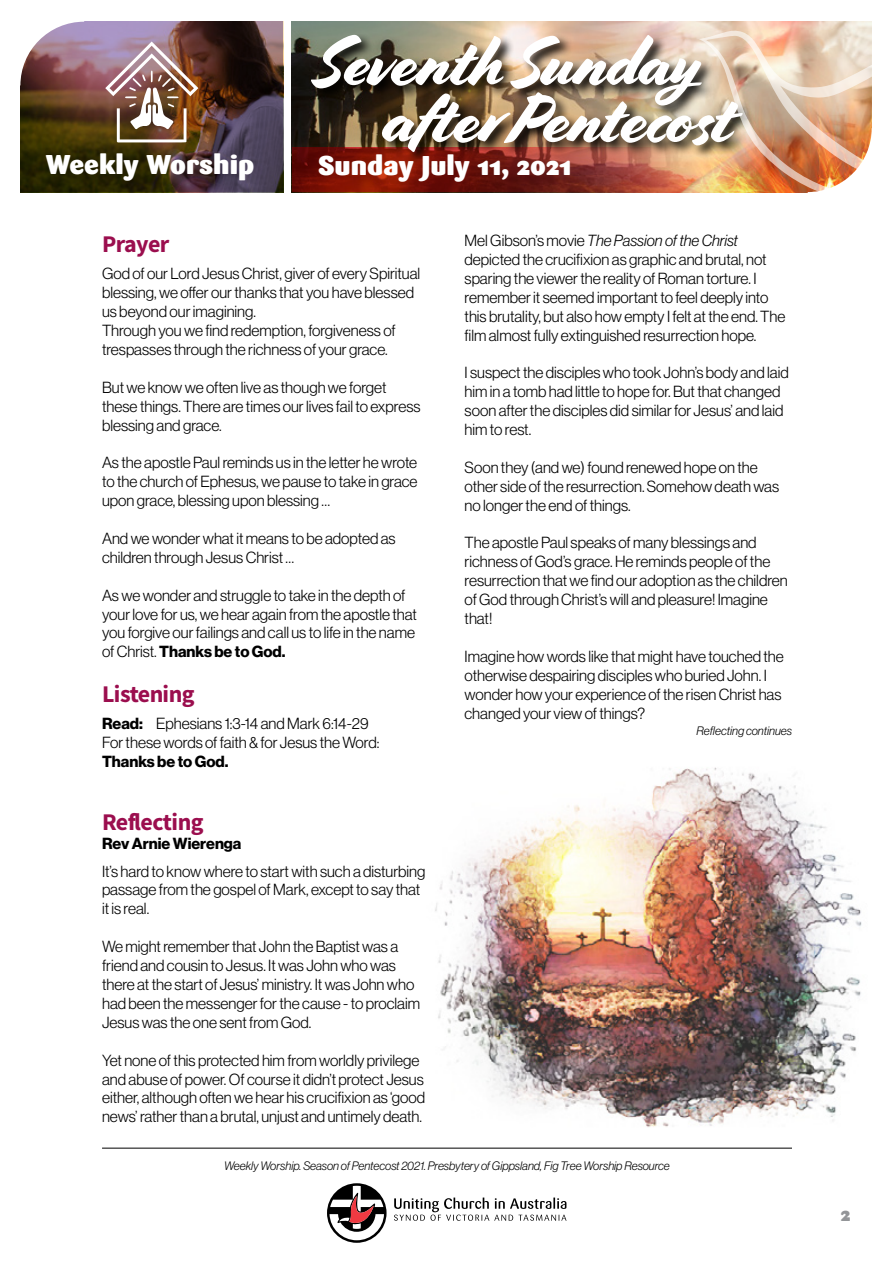
<style>
.page{position:relative;width:893px;height:1263px;background:#fff}
.page>*{position:absolute;margin:0;border:0;box-sizing:border-box;transform-origin:0 0}
.t1{font:69px/57px "Cortado";letter-spacing:-.02em;color:#fff}
.t2{font:900 27px "Sari";color:#fff}
.t3{font:24px "Source Sans Variable";letter-spacing:-.02em;color:#9b0e4e}
.t4{font:900 19.5px "Sari";color:#939598}
.t5{font:15.75px/18.9px "N Haas Grotesk DS Pro 45 Lt";color:#000}
.t6{font:15.75px "N Haas Grotesk DS Pro 75 Bd";color:#000}
.t7{font:15.75px "N Haas Grotesk DS Pro 46 Lt It";color:#000}
.t8{font:12px "N Haas Grotesk DS Pro 46 Lt It";color:#000}
.s1{font-family:"N Haas Grotesk DS Pro 45 Lt"}
.s2{font-family:"N Haas Grotesk DS Pro 75 Bd"}
</style>
<div class="page">
<img style="left:400px;top:767px;width:462px;height:381px">
<svg style="left:394px;top:1197px;width:172px;height:24px"></svg>
<svg style="left:327px;top:1183px;width:60px;height:60px"></svg>
<hr style="left:102px;top:1148px;width:690px;height:1px;background:#000">
<img style="left:292px;top:22px;width:407px;height:170px">
<img style="left:20px;top:22px;width:263px;height:170px">
<img style="left:105px;top:42px;width:93px;height:100px">
<svg style="left:292px;top:148px;width:394px;height:44px;background:#7f2317"></svg>
<svg style="left:20px;top:21px;width:64px;height:64px"></svg>
<div style="left:309px;top:34px;width:448px;height:131px;background:#000;opacity:.91"></div>
<img style="left:699px;top:22px;width:173px;height:171px">
<h2 class="t2" style="left:46px;top:148px;width:210px">Weekly Worship</h2>
<h1 class="t1" style="left:382px;top:35px;width:354px;text-indent:-69px">Seventh Sunday after Pentecost</h1>
<h2 class="t2" style="left:318px;top:148px;width:255px">Sunday July 11, 2021</h2>
<h3 class="t3" style="left:102px;top:229px;width:69px">Prayer</h3>
<p class="t5" style="left:102px;top:264px;width:320px">God of our Lord Jesus Christ, giver of every Spiritual blessing, we offer our thanks that you have blessed us beyond our imagining.<br>Through you we find redemption, forgiveness of trespasses through the richness of your grace.</p>
<p class="t5" style="left:102px;top:378px;width:320px">But we know we often live as though we forget these things. There are times our lives fail to express blessing and grace.</p>
<p class="t5" style="left:102px;top:453px;width:317px;text-align:justify">As the apostle Paul reminds us in the letter he wrote to the church of Ephesus, we pause to take in grace upon grace, blessing upon blessing …</p>
<p class="t5" style="left:102px;top:529px;width:295px">And we wonder what it means to be adopted as children through Jesus Christ …</p>
<p class="t5" style="left:102px;top:586px;width:316px">As we wonder and struggle to take in the depth of your love for us, we hear again from the apostle that you forgive our failings and call us to life in the name</p>
<p class="t6" style="left:102px;top:643px;width:185px"><span class="s1">of Christ.</span> Thanks be to God.</p>
<h3 class="t3" style="left:102px;top:679px;width:94px">Listening</h3>
<p class="t5" style="left:102px;top:714px;width:279px"><span class="s2">Read:</span> Ephesians 1:3-14 and Mark 6:14-29<br>For these words of faith &amp; for Jesus the Word:</p>
<p class="t6" style="left:102px;top:752px;width:128px">Thanks be to God.</p>
<h3 class="t3" style="left:102px;top:808px;width:103px">Reflecting</h3>
<p class="t6" style="left:102px;top:834px;width:141px">Rev Arnie Wierenga</p>
<p class="t5" style="left:102px;top:862px;width:325px">It’s hard to know where to start with such a disturbing passage from the gospel of Mark, except to say that it is real.</p>
<p class="t5" style="left:102px;top:937px;width:320px">We might remember that John the Baptist was a friend and cousin to Jesus. It was John who was there at the start of Jesus’ ministry. It was John who had been the messenger for the cause - to proclaim Jesus was the one sent from God.</p>
<p class="t5" style="left:102px;top:1051px;width:325px">Yet none of this protected him from worldly privilege and abuse of power. Of course it didn’t protect Jesus either, although often we hear his crucifixion as ‘good news’ rather than a brutal, unjust and untimely death.</p>
<p class="t7" style="left:465px;top:232px;width:275px"><span class="s1">Mel Gibson’s movie</span> The Passion of the Christ</p>
<p class="t5" style="left:465px;top:250px;width:322px">depicted the crucifixion as graphic and brutal, not sparing the viewer the reality of Roman torture. I remember it seemed important to feel deeply into this brutality, but also how empty I felt at the end. The film almost fully extinguished resurrection hope.</p>
<p class="t5" style="left:465px;top:363px;width:326px">I suspect the disciples who took John’s body and laid him in a tomb had little to hope for. But that changed soon after the disciples did similar for Jesus’ and laid him to rest.</p>
<p class="t5" style="left:465px;top:458px;width:316px">Soon they (and we) found renewed hope on the other side of the resurrection. Somehow death was no longer the end of things.</p>
<p class="t5" style="left:465px;top:533px;width:325px">The apostle Paul speaks of many blessings and richness of God’s grace. He reminds people of the resurrection that we find our adoption as the children of God through Christ’s will and pleasure! Imagine that!</p>
<p class="t5" style="left:465px;top:647px;width:321px">Imagine how words like that might have touched the otherwise despairing disciples who buried John. I wonder how your experience of the risen Christ has changed your view of things?</p>
<p class="t8" style="left:696px;top:724px;width:97px">Reflecting continues</p>
<p class="t8" style="left:224px;top:1159px;width:447px">Weekly Worship. Season of Pentecost 2021. Presbytery of Gippsland, Fig Tree Worship Resource</p>
<p class="t4" style="left:841px;top:1202px;width:11px">2</p>
</div>
